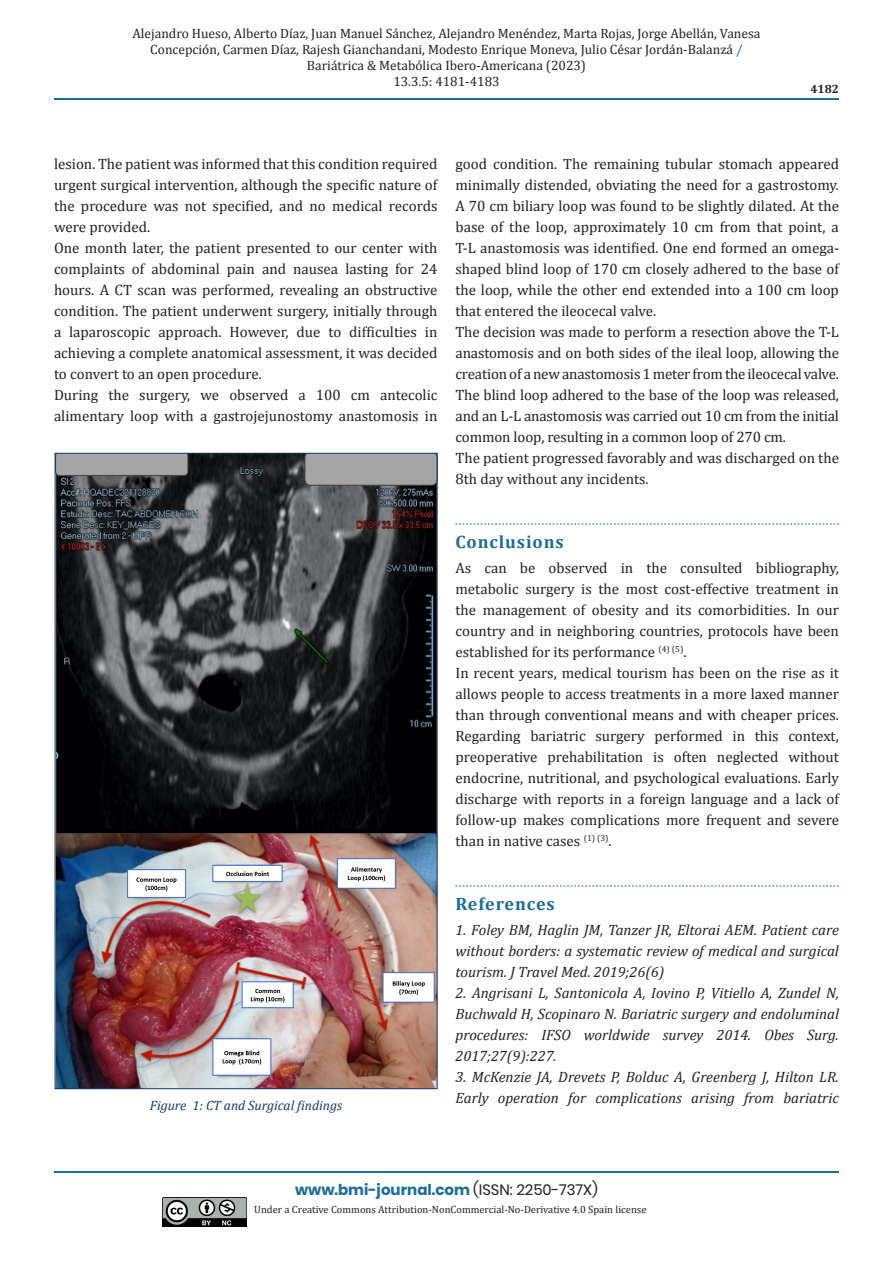
<style>
.page{position:relative;width:893px;height:1263px;background:#fff}
.page>*{position:absolute;margin:0;border:0;box-sizing:border-box;transform-origin:0 0}
.Capítulo_Azul{font:700 18px "Cambria";letter-spacing:.05em;color:#1a6d97}
.Párrafo{font:15px/21px "Cambria";color:#231f20;text-align:justify}
.Bibliografía{font:italic 15px/21px "Cambria";color:#231f20;text-align:justify}
.t1{font:700 15px "Poppins";color:#1a6d97}
.t2{font:13.5px/16.2px "Cambria";color:#231f20;text-align:center}
.Pie_de_foto{font:italic 13.5px "Cambria";color:#143a66}
.t3{font:700 12px "Cambria";color:#231f20}
.t4{font:10.5px "Cambria";color:#231f20}
.s1{color:#1a6d97}
.s2{font-weight:400;color:#231f20}
</style>
<div class="page">
<hr style="left:54px;top:99px;width:785px;height:1px;background:#1a6d97">
<hr style="left:54px;top:1171px;width:785px;height:1px;background:#1a6d97">
<img style="left:163px;top:1197px;width:83px;height:29px">
<svg style="left:455px;top:524px;width:384px;height:1px"></svg>
<svg style="left:455px;top:886px;width:384px;height:1px"></svg>
<img style="left:57px;top:455px;width:378px;height:632px">
<p class="t2" style="left:133px;top:25px;width:629px">Alejandro Hueso, Alberto Díaz, Juan Manuel Sánchez, Alejandro Menéndez, Marta Rojas, Jorge Abellán, Vanesa Concepción, Carmen Díaz, Rajesh Gianchandani, Modesto Enrique Moneva, Julio César Jordán-Balanzá <span class="s1">/ </span>Bariátrica &amp; Metabólica Ibero-Americana (2023)<br>13.3.5: 4181-4183</p>
<p class="t3" style="left:810px;top:80px;width:30px">4182</p>
<p class="Párrafo" style="left:54px;top:153px;width:385px">lesion. The patient was informed that this condition required urgent surgical intervention, although the specific nature of the procedure was not specified, and no medical records were provided.</p>
<p class="Párrafo" style="left:54px;top:237px;width:385px">One month later, the patient presented to our center with complaints of abdominal pain and nausea lasting for 24 hours. A CT scan was performed, revealing an obstructive condition. The patient underwent surgery, initially through a laparoscopic approach. However, due to difficulties in achieving a complete anatomical assessment, it was decided to convert to an open procedure.</p>
<p class="Párrafo" style="left:54px;top:384px;width:385px">During the surgery, we observed a 100 cm antecolic alimentary loop with a gastrojejunostomy anastomosis in</p>
<p class="Párrafo" style="left:455px;top:153px;width:385px">good condition. The remaining tubular stomach appeared minimally distended, obviating the need for a gastrostomy.<br>A 70 cm biliary loop was found to be slightly dilated. At the base of the loop, approximately 10 cm from that point, a T-L anastomosis was identified. One end formed an omega&shy;shaped blind loop of 170 cm closely adhered to the base of the loop, while the other end extended into a 100 cm loop that entered the ileocecal valve.</p>
<p class="Párrafo" style="left:455px;top:321px;width:385px">The decision was made to perform a resection above the T-L anastomosis and on both sides of the ileal loop, allowing the creation of a new anastomosis 1 meter from the ileocecal valve.<br>The blind loop adhered to the base of the loop was released, and an L-L anastomosis was carried out 10 cm from the initial common loop, resulting in a common loop of 270 cm.</p>
<p class="Párrafo" style="left:455px;top:447px;width:385px">The patient progressed favorably and was discharged on the<br>8th day without any incidents.</p>
<p class="Capítulo_Azul" style="left:455px;top:529px;width:110px">Conclusions</p>
<p class="Párrafo" style="left:455px;top:557px;width:385px">As can be observed in the consulted bibliography, metabolic surgery is the most cost-effective treatment in the management of obesity and its comorbidities. In our country and in neighboring countries, protocols have been established for its performance <sup>(4)</sup> <sup>(5)</sup>.</p>
<p class="Párrafo" style="left:455px;top:662px;width:385px">In recent years, medical tourism has been on the rise as it allows people to access treatments in a more laxed manner than through conventional means and with cheaper prices.<br>Regarding bariatric surgery performed in this context, preoperative prehabilitation is often neglected without endocrine, nutritional, and psychological evaluations. Early discharge with reports in a foreign language and a lack of follow-up makes complications more frequent and severe than in native cases <sup>(1)</sup> <sup>(3)</sup>.</p>
<p class="Pie_de_foto" style="left:150px;top:1097px;width:194px">Figure 1: CT and Surgical findings</p>
<p class="Capítulo_Azul" style="left:455px;top:891px;width:101px">References</p>
<p class="Bibliografía" style="left:455px;top:919px;width:385px">1. Foley BM, Haglin JM, Tanzer JR, Eltorai AEM. Patient care without borders: a systematic review of medical and surgical tourism. J Travel Med. 2019;26(6)</p>
<p class="Bibliografía" style="left:455px;top:982px;width:385px">2. Angrisani L, Santonicola A, Iovino P, Vitiello A, Zundel N, Buchwald H, Scopinaro N. Bariatric surgery and endoluminal procedures: IFSO worldwide survey 2014. Obes Surg.<br>2017;27(9):227.</p>
<p class="Bibliografía" style="left:455px;top:1066px;width:385px">3. McKenzie JA, Drevets P, Bolduc A, Greenberg J, Hilton LR.<br>Early operation for complications arising from bariatric</p>
<p class="t1" style="left:295px;top:1181px;width:304px">www.bmi-journal.com <span class="s2">(ISSN: 2250-737X)</span></p>
<p class="t4" style="left:254px;top:1203px;width:394px">Under a Creative Commons Attribution-NonCommercial-No-Derivative 4.0 Spain license</p>
</div>
